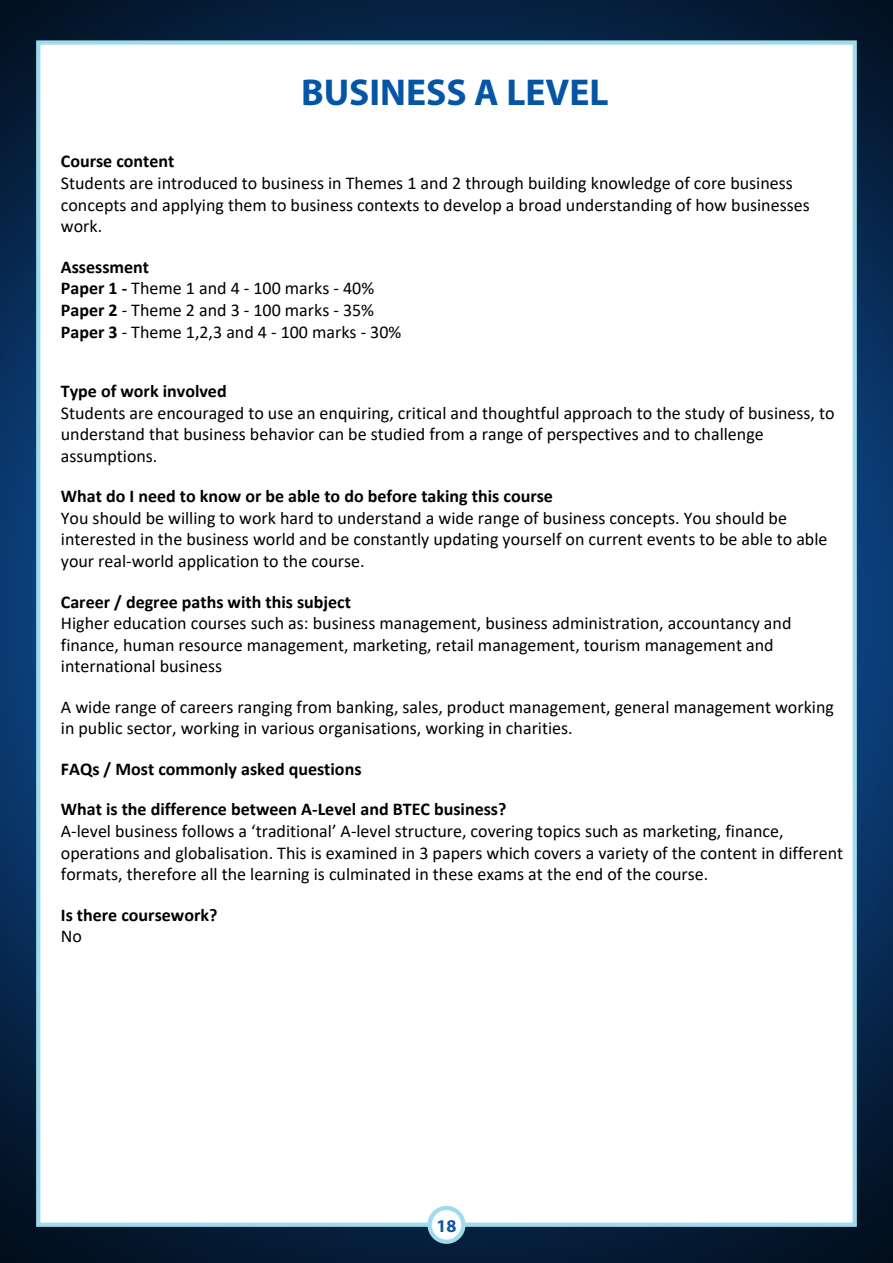
<style>
.page{position:relative;width:893px;height:1263px;background:#fff}
.page>*{position:absolute;margin:0;border:0;box-sizing:border-box;transform-origin:0 0}
.t1{font:700 37.5px "Myriad Pro";color:#0456a5}
.t2{font:18px/21.6px "Calibri";color:#000}
.t3{font:700 18px "Calibri";color:#000}
.t4{font:700 18px "Myriad Pro";color:#1055a5}
.s1{font-weight:700}
</style>
<div class="page">
<img style="left:0;top:0;width:893px;height:1263px">
<div style="left:36px;top:40px;width:821px;height:1187px;background:#fff;border:4px solid #9fdbec"></div>
<div style="left:430px;top:1208px;width:33px;height:34px;background:#fff;border-radius:50%"></div>
<div style="left:427px;top:1206px;width:38px;height:38px;border:4px solid #9fdbec;border-radius:50%"></div>
<h1 class="t1" style="left:301px;top:68px;width:309px">BUSINESS A LEVEL</h1>
<p class="t3" style="left:61px;top:149px;width:115px">Course content</p>
<p class="t2" style="left:61px;top:172px;width:750px">Students are introduced to business in Themes 1 and 2 through building knowledge of core business concepts and applying them to business contexts to develop a broad understanding of how businesses work.</p>
<p class="t2" style="left:61px;top:255px;width:342px"><span class="s1">Assessment<br>Paper 1 -</span> Theme 1 and 4 - 100 marks - 40%<br><span class="s1">Paper 2</span> - Theme 2 and 3 - 100 marks - 35%<br><span class="s1">Paper 3</span> - Theme 1,2,3 and 4 - 100 marks - 30%</p>
<p class="t3" style="left:61px;top:378px;width:167px">Type of work involved</p>
<p class="t2" style="left:61px;top:401px;width:775px">Students are encouraged to use an enquiring, critical and thoughtful approach to the study of business, to understand that business behavior can be studied from a range of perspectives and to challenge assumptions.</p>
<p class="t3" style="left:61px;top:483px;width:494px">What do I need to know or be able to do before taking this course</p>
<p class="t2" style="left:61px;top:507px;width:768px">You should be willing to work hard to understand a wide range of business concepts. You should be interested in the business world and be constantly updating yourself on current events to be able to able your real-world application to the course.</p>
<p class="t3" style="left:61px;top:589px;width:292px">Career / degree paths with this subject</p>
<p class="t2" style="left:61px;top:612px;width:732px">Higher education courses such as: business management, business administration, accountancy and finance, human resource management, marketing, retail management, tourism management and international business</p>
<p class="t2" style="left:61px;top:696px;width:775px">A wide range of careers ranging from banking, sales, product management, general management working in public sector, working in various organisations, working in charities.</p>
<p class="t3" style="left:61px;top:756px;width:302px">FAQs / Most commonly asked questions</p>
<p class="t3" style="left:61px;top:797px;width:447px">What is the difference between A-Level and BTEC business?</p>
<p class="t2" style="left:61px;top:820px;width:784px">A-level business follows a ‘traditional’ A-level structure, covering topics such as marketing, finance, operations and globalisation. This is examined in 3 papers which covers a variety of the content in different formats, therefore all the learning is culminated in these exams at the end of the course.</p>
<p class="t3" style="left:61px;top:902px;width:158px">Is there coursework?</p>
<p class="t2" style="left:61px;top:925px;width:23px">No</p>
<p class="t4" style="left:436px;top:1214px;width:21px">18</p>
</div>
